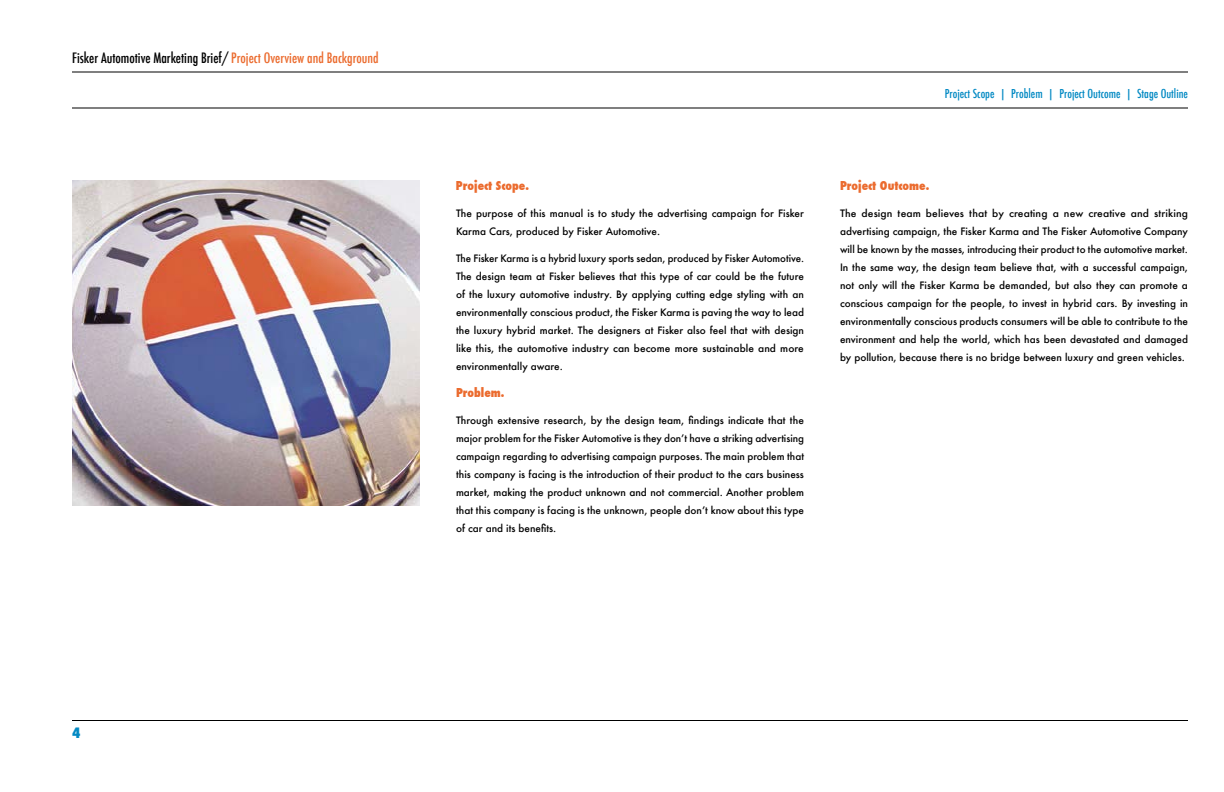
<style>
.page{position:relative;width:1224px;height:792px;background:#fff}
.page>*{position:absolute;margin:0;border:0;box-sizing:border-box;transform-origin:0 0}
.t1{font:500 condensed 14px "Futura";color:#000}
.t2{font:800 condensed 14px "Futura";color:#0289c3}
.t3{font:500 condensed 12px "Futura";color:#0289c3}
.t4{font:800 condensed 12px "Futura";color:#eb6b2e}
.t5{font:500 10px/18px "Futura";color:#000;text-align:justify}
.s1{color:#eb6b2e}
</style>
<div class="page">
<hr style="left:72px;top:72px;width:1116px;height:1px;background:#000">
<hr style="left:72px;top:108px;width:1116px;height:1px;background:#000">
<hr style="left:72px;top:720px;width:1116px;height:1px;background:#000">
<img style="left:72px;top:180px;width:348px;height:325px">
<h1 class="t1" style="left:72px;top:49px;width:308px">Fisker Automotive Marketing Brief/ <span class="s1">Project Overview and Background</span></h1>
<h1 class="t2" style="left:72px;top:723px;width:10px">4</h1>
<p class="t4" style="left:456px;top:178px;width:75px">Project Scope.</p>
<p class="t5" style="left:456px;top:205px;width:349px">The purpose of this manual is to study the advertising campaign for Fisker<br>Karma Cars, produced by Fisker Automotive.</p>
<p class="t5" style="left:456px;top:250px;width:350px">The Fisker Karma is a hybrid luxury sports sedan, produced by Fisker Automotive.<br>The design team at Fisker believes that this type of car could be the future of the luxury automotive industry. By applying cutting edge styling with an environmentally conscious product, the Fisker Karma is paving the way to lead the luxury hybrid market. The designers at Fisker also feel that with design like this, the automotive industry can become more sustainable and more environmentally aware.</p>
<p class="t4" style="left:456px;top:385px;width:50px">Problem.</p>
<p class="t5" style="left:456px;top:412px;width:350px">Through extensive research, by the design team, findings indicate that the major problem for the Fisker Automotive is they don’t have a striking advertising campaign regarding to advertising campaign purposes. The main problem that this company is facing is the introduction of their product to the cars business market, making the product unknown and not commercial. Another problem that this company is facing is the unknown, people don’t know about this type of car and its benefits.</p>
<p class="t3" style="left:945px;top:86px;width:245px">Project Scope | Problem | Project Outcome | Stage Outline</p>
<p class="t4" style="left:840px;top:178px;width:91px">Project Outcome.</p>
<p class="t5" style="left:840px;top:205px;width:350px">The design team believes that by creating a new creative and striking advertising campaign, the Fisker Karma and The Fisker Automotive Company will be known by the masses, introducing their product to the automotive market.<br>In the same way, the design team believe that, with a successful campaign, not only will the Fisker Karma be demanded, but also they can promote a conscious campaign for the people, to invest in hybrid cars. By investing in environmentally conscious products consumers will be able to contribute to the environment and help the world, which has been devastated and damaged by pollution, because there is no bridge between luxury and green vehicles.</p>
</div>
